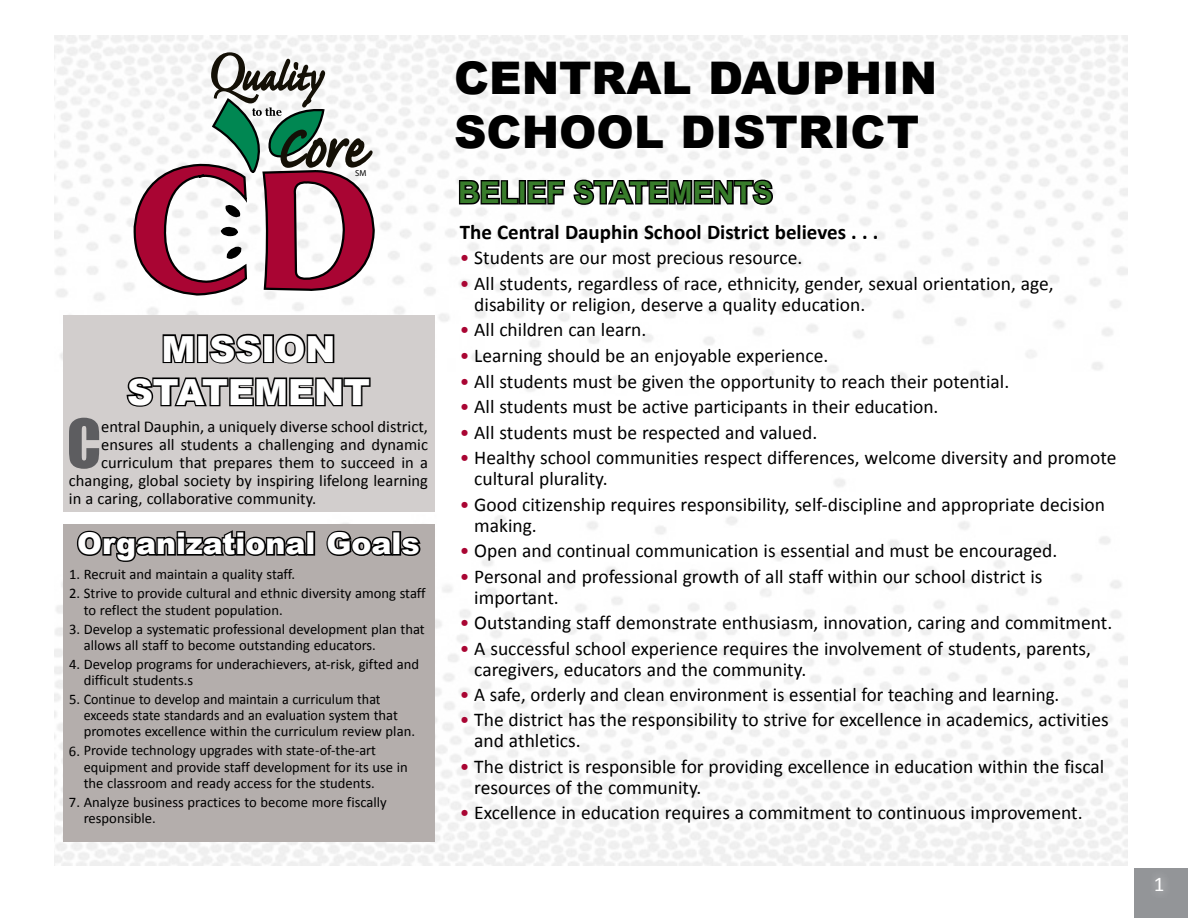
<style>
.page{position:relative;width:1188px;height:918px;background:#fff}
.page>*{position:absolute;margin:0;border:0;box-sizing:border-box;transform-origin:0 0}
.t1{font:62.1px "Impact";color:#5d5d60}
.t2{font:900 45px/54px "Arial";color:#000}
.t3{font:900 36px/43.2px "Arial";color:#fff;text-align:center}
.t4{font:900 30px "Arial";color:#fff}
.t5{font:700 30px "Arial";color:#387c2b}
.t6{font:700 21px "Calibri";color:#000}
.t7{font:21px "Calibri";color:#fff}
.t8{font:19.5px/21px "Calibri";color:#000}
.t9{font:16.5px "Calibri";color:#000}
.t10{font:14.7px/16.2px "Calibri";color:#000}
.t11{font:8.7px "Myriad";color:#000}
.s1{color:#a90533}
</style>
<div class="page">
<div style="left:63px;top:316px;width:371px;height:196px;background:#d2cecd"></div>
<svg style="left:126px;top:333px;width:245px;height:74px"></svg>
<svg style="left:457px;top:178px;width:63px;height:28px"></svg>
<div style="left:519px;top:180px;width:7px;height:24px;border:3px solid #000"></div>
<svg style="left:526px;top:162px;width:249px;height:46px"></svg>
<div style="left:63px;top:524px;width:371px;height:318px;background:#b4aeac"></div>
<svg style="left:76px;top:530px;width:230px;height:32px"></svg>
<div style="left:306px;top:531px;width:9px;height:25px;border:3px solid #000"></div>
<svg style="left:326px;top:530px;width:95px;height:26px"></svg>
<div style="left:1134px;top:868px;width:54px;height:50px;background:#939598"></div>
<svg style="left:133px;top:48px;width:243px;height:250px"></svg>
<p class="t11" style="left:355px;top:169px;width:13px">SM</p>
<h3 class="t3" style="left:127px;top:326px;width:245px">MISSION<br>STATEMENT</h3>
<h1 class="t1" style="left:67px;top:395px;width:36px">C</h1>
<p class="t9" style="left:101px;top:416px;width:328px">entral Dauphin, a uniquely diverse school district,</p>
<p class="t9" style="left:101px;top:434px;width:328px">ensures all students a challenging and dynamic</p>
<p class="t9" style="left:101px;top:452px;width:328px">curriculum that prepares them to succeed in a</p>
<p class="t9" style="left:69px;top:470px;width:361px">changing, global society by inspiring lifelong learning</p>
<p class="t9" style="left:69px;top:488px;width:249px">in a caring, collaborative community.</p>
<h3 class="t4" style="left:77px;top:522px;width:344px">Organizational Goals</h3>
<p class="t10" style="left:69px;top:566px;width:228px">1. Recruit and maintain a quality staff.</p>
<p class="t10" style="left:84px;top:585px;width:344px;text-indent:-15px">2. Strive to provide cultural and ethnic diversity among staff to reflect the student population.</p>
<p class="t10" style="left:84px;top:620px;width:343px;text-indent:-15px">3. Develop a systematic professional development plan that allows all staff to become outstanding educators.</p>
<p class="t10" style="left:84px;top:655px;width:337px;text-indent:-15px">4. Develop programs for underachievers, at-risk, gifted and difficult students.s</p>
<p class="t10" style="left:84px;top:690px;width:333px;text-indent:-15px">5. Continue to develop and maintain a curriculum that exceeds state standards and an evaluation system that promotes excellence within the curriculum review plan.</p>
<p class="t10" style="left:84px;top:742px;width:325px;text-indent:-15px">6. Provide technology upgrades with state-of-the-art equipment and provide staff development for its use in the classroom and ready access for the students.</p>
<p class="t10" style="left:84px;top:793px;width:305px;text-indent:-15px">7. Analyze business practices to become more fiscally responsible.</p>
<h2 class="t2" style="left:454px;top:50px;width:485px">CENTRAL DAUPHIN<br>SCHOOL DISTRICT</h2>
<h3 class="t5" style="left:458px;top:172px;width:316px">BELIEF STATEMENTS</h3>
<p class="t6" style="left:460px;top:219px;width:420px">The Central Dauphin School District believes . . .</p>
<p class="t8" style="left:460px;top:247px;width:344px"><span class="s1">•</span> Students are our most precious resource.</p>
<p class="t8" style="left:474px;top:272px;width:581px;text-indent:-15px"><span class="s1">•</span> All students, regardless of race, ethnicity, gender, sexual orientation, age, disability or religion, deserve a quality education.</p>
<p class="t8" style="left:460px;top:319px;width:188px"><span class="s1">•</span> All children can learn.</p>
<p class="t8" style="left:460px;top:344px;width:370px"><span class="s1">•</span> Learning should be an enjoyable experience.</p>
<p class="t8" style="left:460px;top:370px;width:551px"><span class="s1">•</span> All students must be given the opportunity to reach their potential.</p>
<p class="t8" style="left:460px;top:395px;width:480px"><span class="s1">•</span> All students must be active participants in their education.</p>
<p class="t8" style="left:460px;top:421px;width:359px"><span class="s1">•</span> All students must be respected and valued.</p>
<p class="t8" style="left:474px;top:446px;width:644px;text-indent:-15px"><span class="s1">•</span> Healthy school communities respect differences, welcome diversity and promote cultural plurality.</p>
<p class="t8" style="left:474px;top:493px;width:632px;text-indent:-15px"><span class="s1">•</span> Good citizenship requires responsibility, self-discipline and appropriate decision making.</p>
<p class="t8" style="left:460px;top:539px;width:599px"><span class="s1">•</span> Open and continual communication is essential and must be encouraged.</p>
<p class="t8" style="left:474px;top:565px;width:570px;text-indent:-15px"><span class="s1">•</span> Personal and professional growth of all staff within our school district is important.</p>
<p class="t8" style="left:460px;top:611px;width:654px"><span class="s1">•</span> Outstanding staff demonstrate enthusiasm, innovation, caring and commitment.</p>
<p class="t8" style="left:474px;top:637px;width:618px;text-indent:-15px"><span class="s1">•</span> A successful school experience requires the involvement of students, parents, caregivers, educators and the community.</p>
<p class="t8" style="left:460px;top:683px;width:601px"><span class="s1">•</span> A safe, orderly and clean environment is essential for teaching and learning.</p>
<p class="t8" style="left:474px;top:709px;width:636px;text-indent:-15px"><span class="s1">•</span> The district has the responsibility to strive for excellence in academics, activities and athletics.</p>
<p class="t8" style="left:474px;top:755px;width:631px;text-indent:-15px"><span class="s1">•</span> The district is responsible for providing excellence in education within the fiscal resources of the community.</p>
<p class="t8" style="left:460px;top:802px;width:624px"><span class="s1">•</span> Excellence in education requires a commitment to continuous improvement.</p>
<p class="t7" style="left:1154px;top:871px;width:12px">1</p>
</div>
